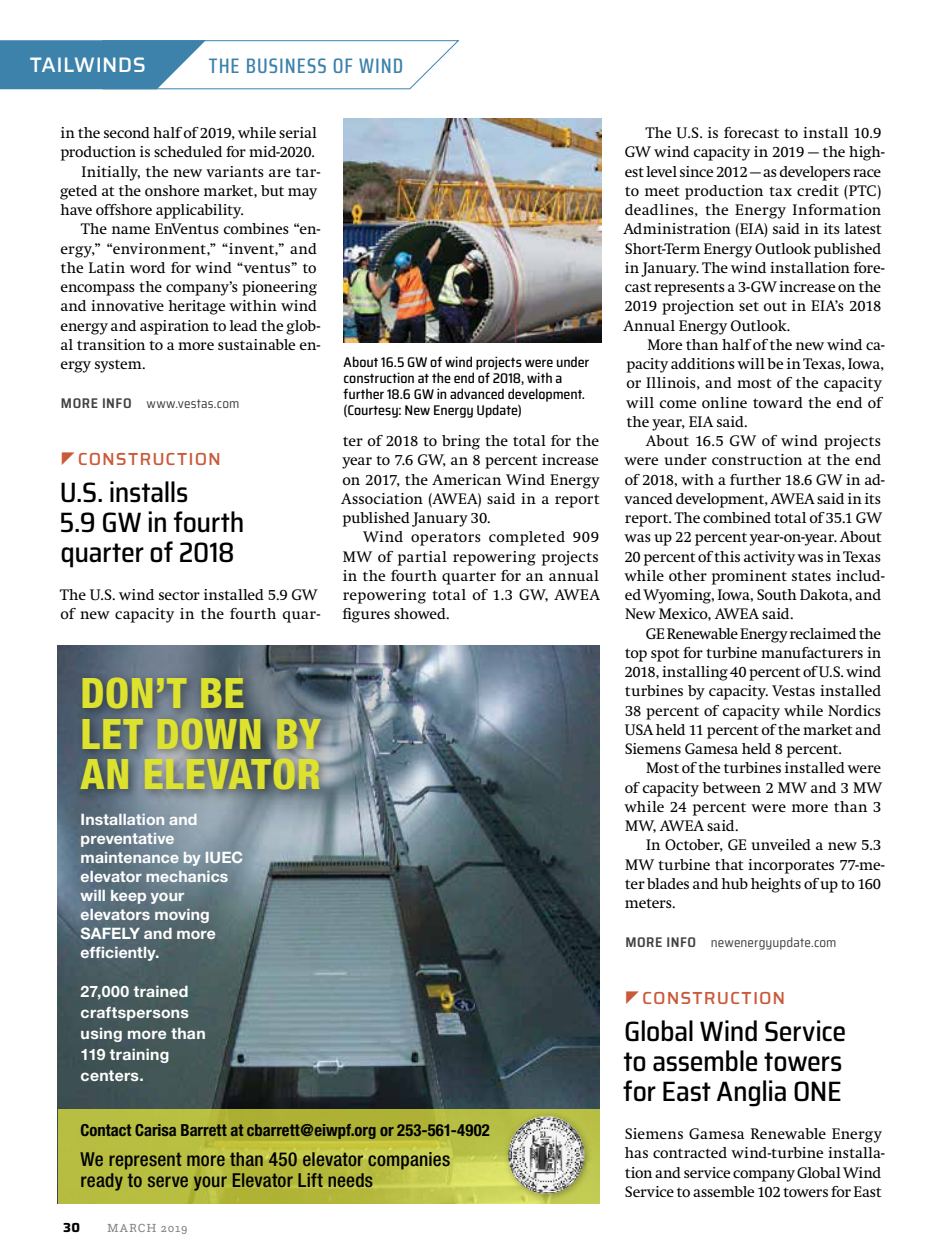
<style>
.page{position:relative;width:945px;height:1260px;background:#fff}
.page>*{position:absolute;margin:0;border:0;box-sizing:border-box;transform-origin:0 0}
.t1{font:800 condensed 42px/40.2px "Helvetica Neue";letter-spacing:.01em;color:#dde22e}
.t2{font:500 semi-condensed 28px/29.8px "Saira";letter-spacing:-.015em;color:#000}
.t3{font:500 21px "Saira Condensed";letter-spacing:.05em;color:#3d82ab}
.t4{font:500 21px "Saira";letter-spacing:.015em;color:#fff}
.t5{font:500 condensed 19.25px/21px "Helvetica Neue";letter-spacing:.01em;color:#000}
.t6{font:500 17.5px "Saira";letter-spacing:.055em;color:#c95a39}
.t7{font:700 condensed 16.62px "Helvetica Neue";color:#000}
.t8{font:15.75px/19.2px "Swift";letter-spacing:-.005em;color:#000}
.t9{font:700 15.75px/18.9px "Helvetica Neue";letter-spacing:.01em;color:#fff}
.t10{font:15.75px "Swift";letter-spacing:.015em;color:#000}
.t11{font:500 semi-condensed 14px/15.8px "Saira";letter-spacing:-.005em;color:#000}
.t12{font:semi-condensed 13.12px "Saira";letter-spacing:.01em;color:#414042}
.t13{font:700 13.12px "Saira";color:#000}
.t14{font:12.25px "Questa Slab";letter-spacing:.065em;color:#808285}
.s1{font-weight:600;font-size:14px}
</style>
<div class="page">
<img style="left:344px;top:119px;width:257px;height:223px">
<img style="left:58px;top:646px;width:542px;height:463px">
<svg style="left:58px;top:646px;width:389px;height:234px;background:#71828f"></svg>
<svg style="left:58px;top:1109px;width:542px;height:94px;background:#b9be41"></svg>
<div style="left:75px;top:672px;width:258px;height:131px;background:#000;opacity:.45"></div>
<div style="left:503px;top:1111px;width:89px;height:92px;background:#000;opacity:.35"></div>
<img style="left:504px;top:1116px;width:84px;height:80px">
<svg style="left:0;top:40px;width:460px;height:50px"></svg>
<h3 class="t4" style="left:30px;top:49px;width:118px">TAILWINDS</h3>
<h3 class="t3" style="left:209px;top:50px;width:196px">THE BUSINESS OF WIND</h3>
<p class="t8" style="left:61px;top:124px;width:258px">in the second half of 2019, while serial</p>
<p class="t8" style="left:60px;top:143px;width:256px">production is scheduled for mid-2020.</p>
<p class="t10" style="left:82px;top:163px;width:240px">Initially, the new variants are tar-</p>
<p class="t8" style="left:60px;top:181px;width:259px">geted at the onshore market, but may</p>
<p class="t8" style="left:60px;top:201px;width:185px">have offshore applicability.</p>
<p class="t8" style="left:81px;top:220px;width:240px">The name EnVentus combines “en-</p>
<p class="t10" style="left:60px;top:240px;width:258px">ergy,” “environment,” “invent,” and</p>
<p class="t8" style="left:60px;top:258px;width:258px">the Latin word for wind “ventus” to</p>
<p class="t8" style="left:60px;top:278px;width:258px">encompass the company’s pioneering</p>
<p class="t8" style="left:60px;top:297px;width:258px">and innovative heritage within wind</p>
<p class="t8" style="left:60px;top:316px;width:261px">energy and aspiration to lead the glob-</p>
<p class="t8" style="left:60px;top:335px;width:261px">al transition to a more sustainable en-</p>
<p class="t8" style="left:60px;top:355px;width:87px">ergy system.</p>
<p class="t12" style="left:61px;top:393px;width:180px"><span class="s1">MORE INFO</span> www.vestas.com</p>
<p class="t6" style="left:78px;top:446px;width:145px">CONSTRUCTION</p>
<h2 class="t2" style="left:59px;top:477px;width:187px">U.S. installs<br>5.9 GW in fourth quarter of 2018</h2>
<p class="t8" style="left:60px;top:586px;width:261px">The U.S. wind sector installed 5.9 GW of new capacity in the fourth quar-</p>
<p class="t11" style="left:344px;top:354px;width:247px">About 16.5 GW of wind projects were under construction at the end of 2018, with a further 18.6 GW in advanced development. (Courtesy: New Energy Update)</p>
<p class="t8" style="left:341px;top:432px;width:260px;text-align:justify">ter of 2018 to bring the total for the year to 7.6 GW, an 8 percent increase on 2017, the American Wind Energy Association (AWEA) said in a report published January 30.</p>
<p class="t8" style="left:342px;top:528px;width:259px;text-align:justify;text-indent:21px">Wind operators completed 909<br>MW of partial repowering projects in the fourth quarter for an annual repowering total of 1.3 GW, AWEA figures showed.</p>
<h1 class="t1" style="left:81px;top:673px;width:242px">DON’T BE<br>LET DOWN BY<br>AN ELEVATOR</h1>
<p class="t9" style="left:81px;top:810px;width:164px">Installation and preventative maintenance by IUEC elevator mechanics will keep your elevators moving<br>SAFELY and more efficiently.</p>
<p class="t9" style="left:81px;top:980px;width:127px;line-height:21px">27,000 trained craftspersons using more than<br>119 training centers.</p>
<p class="t7" style="left:81px;top:1120px;width:411px">Contact Carisa Barrett at cbarrett@eiwpf.org or 253-561-4902</p>
<p class="t5" style="left:81px;top:1149px;width:371px">We represent more than 450 elevator companies ready to serve your Elevator Lift needs</p>
<p class="t13" style="left:63px;top:1218px;width:19px">30</p>
<p class="t14" style="left:107px;top:1220px;width:82px">MARCH 2019</p>
<p class="t8" style="left:624px;top:124px;width:262px;text-indent:22px">The U.S. is forecast to install 10.9<br>GW wind capacity in 2019 — the high&shy;est level since 2012 — as developers race to meet production tax credit (PTC) deadlines, the Energy Information Administration (EIA) said in its latest Short-Term Energy Outlook published in January. The wind installation fore&shy;cast represents a 3-GW increase on the 2019 projection set out in EIA’s 2018<br>Annual Energy Outlook.</p>
<p class="t8" style="left:626px;top:335px;width:260px;text-indent:21px">More than half of the new wind ca&shy;pacity additions will be in Texas, Iowa, or Illinois, and most of the capacity will come online toward the end of the year, EIA said.</p>
<p class="t8" style="left:624px;top:432px;width:262px;text-indent:22px">About 16.5 GW of wind projects were under construction at the end of 2018, with a further 18.6 GW in ad&shy;vanced development, AWEA said in its report. The combined total of 35.1 GW was up 22 percent year-on-year. About 20 percent of this activity was in Texas while other prominent states includ&shy;ed Wyoming, Iowa, South Dakota, and New Mexico, AWEA said.</p>
<p class="t8" style="left:624px;top:624px;width:259px;text-align:justify;text-indent:21px">GE Renewable Energy reclaimed the top spot for turbine manufacturers in 2018, installing 40 percent of U.S. wind turbines by capacity. Vestas installed 38 percent of capacity while Nordics USA held 11 percent of the market and Siemens Gamesa held 8 percent.</p>
<p class="t8" style="left:625px;top:759px;width:258px;text-align:justify;text-indent:21px">Most of the turbines installed were of capacity between 2 MW and 3 MW while 24 percent were more than 3<br>MW, AWEA said.</p>
<p class="t8" style="left:625px;top:836px;width:261px;text-indent:21px">In October, GE unveiled a new 5.3<br>MW turbine that incorporates 77-me&shy;ter blades and hub heights of up to 160 meters.</p>
<p class="t12" style="left:625px;top:932px;width:213px"><span class="s1">MORE INFO</span> newenergyupdate.com</p>
<p class="t6" style="left:642px;top:985px;width:145px">CONSTRUCTION</p>
<h2 class="t2" style="left:623px;top:1016px;width:225px">Global Wind Service to assemble towers for East Anglia ONE</h2>
<p class="t8" style="left:625px;top:1125px;width:261px">Siemens Gamesa Renewable Energy has contracted wind-turbine installa&shy;tion and service company Global Wind Service to assemble 102 towers for East</p>
</div>
